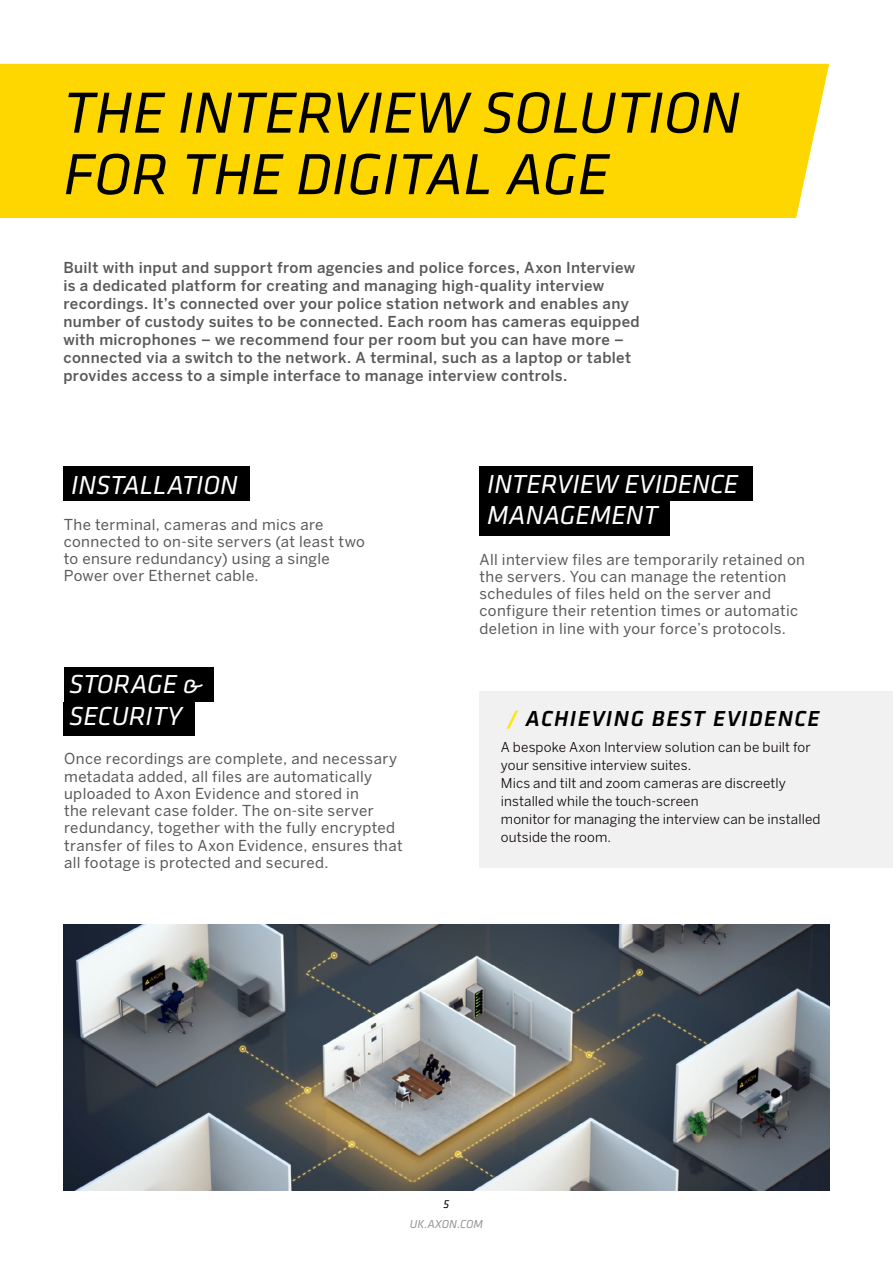
<style>
.page{position:relative;width:893px;height:1263px;background:#fff}
.page>*{position:absolute;margin:0;border:0;box-sizing:border-box;transform-origin:0 0}
.t1{font:italic 60px/61.5px "Klavika";color:#000}
.t2{font:italic 27px/31.5px "Klavika";color:#fff}
.t3{font:italic 500 22.5px "Klavika";letter-spacing:.065em;color:#000}
.t4{font:15px/17.2px "Benton Sans";letter-spacing:.025em;color:#58595b}
.t5{font:500 15px/18px "Benton Sans";letter-spacing:.025em;color:#58595b}
.t6{font:13.5px/18px "Benton Sans";letter-spacing:.01em;color:#100906}
.t7{font:italic 12px "Klavika";color:#939598}
.t8{font:italic 12px "Klavika";color:#000}
.s1{color:#ffe300}
</style>
<div class="page">
<div style="left:480px;top:691px;width:413px;height:177px;background:#f1f1f2"></div>
<img style="left:64px;top:925px;width:765px;height:265px">
<div style="left:0;top:64px;width:829px;height:154px;background:#ffd700"></div>
<div style="left:64px;top:466px;width:186px;height:35px;background:#000"></div>
<div style="left:479px;top:501px;width:191px;height:35px;background:#000"></div>
<div style="left:479px;top:466px;width:274px;height:35px;background:#000"></div>
<div style="left:64px;top:702px;width:131px;height:33px;background:#000"></div>
<div style="left:64px;top:667px;width:150px;height:35px;background:#000"></div>
<h1 class="t1" style="left:63px;top:81px;width:678px">THE INTERVIEW SOLUTION<br>FOR THE DIGITAL AGE</h1>
<p class="t5" style="left:63px;top:259px;width:578px">Built with input and support from agencies and police forces, Axon Interview is a dedicated platform for creating and managing high-quality interview recordings. It’s connected over your police station network and enables any number of custody suites to be connected. Each room has cameras equipped with microphones – we recommend four per room but you can have more – connected via a switch to the network. A terminal, such as a laptop or tablet provides access to a simple interface to manage interview controls.</p>
<h2 class="t2" style="left:71px;top:468px;width:168px">INSTALLATION</h2>
<p class="t4" style="left:64px;top:516px;width:303px">The terminal, cameras and mics are connected to on-site servers (at least two to ensure redundancy) using a single Power over Ethernet cable.</p>
<h2 class="t2" style="left:69px;top:668px;width:135px">STORAGE &amp;<br>SECURITY</h2>
<p class="t4" style="left:64px;top:750px;width:340px">Once recordings are complete, and necessary metadata added, all files are automatically uploaded to Axon Evidence and stored in<br>the relevant case folder. The on-site server redundancy, together with the fully encrypted transfer of files to Axon Evidence, ensures that all footage is protected and secured.</p>
<h2 class="t2" style="left:487px;top:467px;width:253px">INTERVIEW EVIDENCE<br>MANAGEMENT</h2>
<p class="t4" style="left:480px;top:551px;width:327px">All interview files are temporarily retained on the servers. You can manage the retention schedules of files held on the server and configure their retention times or automatic deletion in line with your force’s protocols.</p>
<h3 class="t3" style="left:507px;top:703px;width:314px"><span class="s1">/</span> ACHIEVING BEST EVIDENCE</h3>
<p class="t6" style="left:501px;top:738px;width:321px">A bespoke Axon Interview solution can be built for your sensitive interview suites.<br>Mics and tilt and zoom cameras are discreetly installed while the touch-screen<br>monitor for managing the interview can be installed outside the room.</p>
<p class="t8" style="left:444px;top:1197px;width:7px">5</p>
<p class="t7" style="left:410px;top:1216px;width:75px">UK.AXON.COM</p>
</div>
